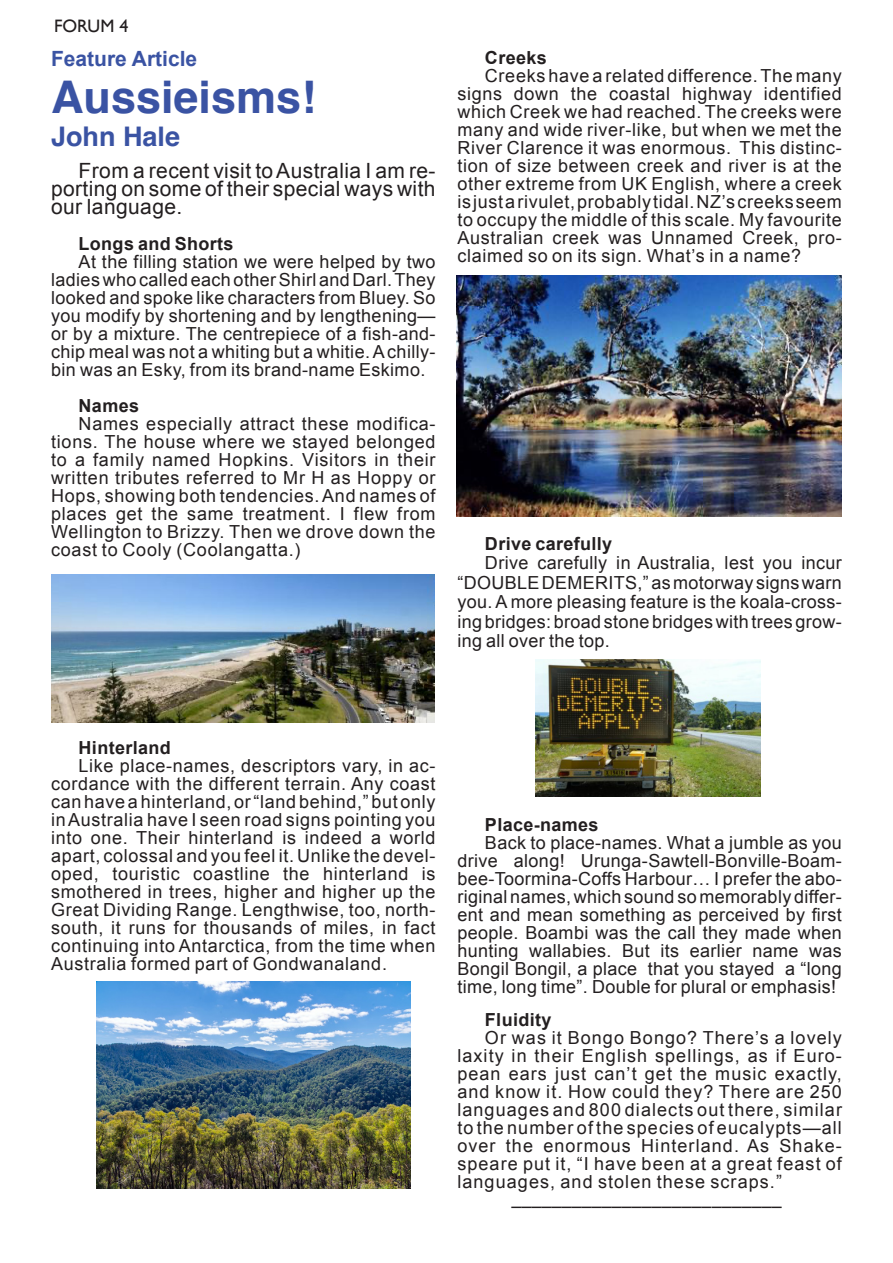
<style>
.page{position:relative;width:893px;height:1263px;background:#fff}
.page>*{position:absolute;margin:0;border:0;box-sizing:border-box;transform-origin:0 0}
.t1{font:700 45px "Helvetica";color:#3a53a3}
.t2{font:700 27px "Helvetica";color:#3a53a3}
.t3{font:21px/18px "Arial";letter-spacing:.02em;color:#231f20;text-align:justify}
.t4{font:700 21px "Arial";color:#3a53a3}
.t5{font:18px/18px "Arial";letter-spacing:.035em;color:#231f20;text-align:justify}
.t6{font:700 18px "Arial";letter-spacing:.02em;color:#231f20}
.t7{font:18px "Gill Sans";color:#231f20}
</style>
<div class="page">
<img style="left:536px;top:660px;width:224px;height:137px">
<img style="left:96px;top:981px;width:315px;height:208px">
<img style="left:457px;top:275px;width:385px;height:241px">
<img style="left:51px;top:574px;width:384px;height:148px">
<p class="t7" style="left:54px;top:19px;width:76px">FORUM 4</p>
<p class="t4" style="left:51px;top:51px;width:148px">Feature Article</p>
<h1 class="t1" style="left:51px;top:79px;width:267px">Aussieisms!</h1>
<h2 class="t2" style="left:51px;top:125px;width:131px">John Hale</h2>
<p class="t3" style="left:51px;top:164px;width:386px;text-indent:28px">From a recent visit to Australia I am re&shy;porting on some of their special ways with our language.</p>
<p class="t6" style="left:79px;top:237px;width:156px">Longs and Shorts</p>
<p class="t5" style="left:51px;top:254px;width:386px;text-indent:28px">At the filling station we were helped by two ladies who called each other Shirl and Darl. They looked and spoke like characters from Bluey. So you modify by shortening and by lengthening— or by a mixture. The centrepiece of a fish-and&shy;chip meal was not a whiting but a whitie. A chilly&shy;bin was an Esky, from its brand-name Eskimo.</p>
<p class="t6" style="left:79px;top:399px;width:62px">Names</p>
<p class="t5" style="left:51px;top:416px;width:386px;text-indent:28px">Names especially attract these modifica&shy;tions. The house where we stayed belonged to a family named Hopkins. Visitors in their written tributes referred to Mr H as Hoppy or Hops, showing both tendencies. And names of places get the same treatment. I flew from Wellington to Brizzy. Then we drove down the coast to Cooly (Coolangatta.)</p>
<p class="t6" style="left:485px;top:51px;width:63px">Creeks</p>
<p class="t5" style="left:457px;top:68px;width:386px;text-indent:28px">Creeks have a related difference. The many signs down the coastal highway identified which Creek we had reached. The creeks were many and wide river-like, but when we met the River Clarence it was enormous. This distinc&shy;tion of size between creek and river is at the other extreme from UK English, where a creek is just a rivulet, probably tidal. NZ’s creeks seem to occupy the middle of this scale. My favourite Australian creek was Unnamed Creek, pro&shy;claimed so on its sign. What’s in a name?</p>
<p class="t6" style="left:485px;top:537px;width:129px">Drive carefully</p>
<p class="t5" style="left:457px;top:555px;width:386px;line-height:19.5px;text-indent:28px">Drive carefully in Australia, lest you incur “DOUBLE DEMERITS,” as motorway signs warn you. A more pleasing feature is the koala-cross&shy;ing bridges: broad stone bridges with trees grow&shy;ing all over the top.</p>
<p class="t6" style="left:79px;top:741px;width:94px">Hinterland</p>
<p class="t5" style="left:51px;top:758px;width:386px;text-indent:28px">Like place-names, descriptors vary, in ac&shy;cordance with the different terrain. Any coast can have a hinterland, or “land behind,” but only in Australia have I seen road signs pointing you into one. Their hinterland is indeed a world apart, colossal and you feel it. Unlike the devel&shy;oped, touristic coastline the hinterland is smothered in trees, higher and higher up the Great Dividing Range. Lengthwise, too, north&shy;south, it runs for thousands of miles, in fact continuing into Antarctica, from the time when Australia formed part of Gondwanaland.</p>
<p class="t6" style="left:485px;top:817px;width:115px">Place-names</p>
<p class="t5" style="left:457px;top:835px;width:386px;text-indent:28px">Back to place-names. What a jumble as you drive along! Urunga-Sawtell-Bonville-Boam&shy;bee-Toormina-Coffs Harbour… I prefer the abo&shy;riginal names, which sound so memorably differ&shy;ent and mean something as perceived by first people. Boambi was the call they made when hunting wallabies. But its earlier name was Bongil Bongil, a place that you stayed a “long time, long time”. Double for plural or emphasis!</p>
<p class="t6" style="left:485px;top:1012px;width:68px">Fluidity</p>
<p class="t5" style="left:457px;top:1030px;width:386px;text-indent:28px">Or was it Bongo Bongo? There’s a lovely laxity in their English spellings, as if Euro&shy;pean ears just can’t get the music exactly, and know it. How could they? There are 250 languages and 800 dialects out there, similar to the number of the species of eucalypts—all over the enormous Hinterland. As Shake&shy;speare put it, “I have been at a great feast of languages, and stolen these scraps.”</p>
<p class="t5" style="left:511px;top:1198px;width:272px">–––––––––––––––––––––––––––</p>
</div>
